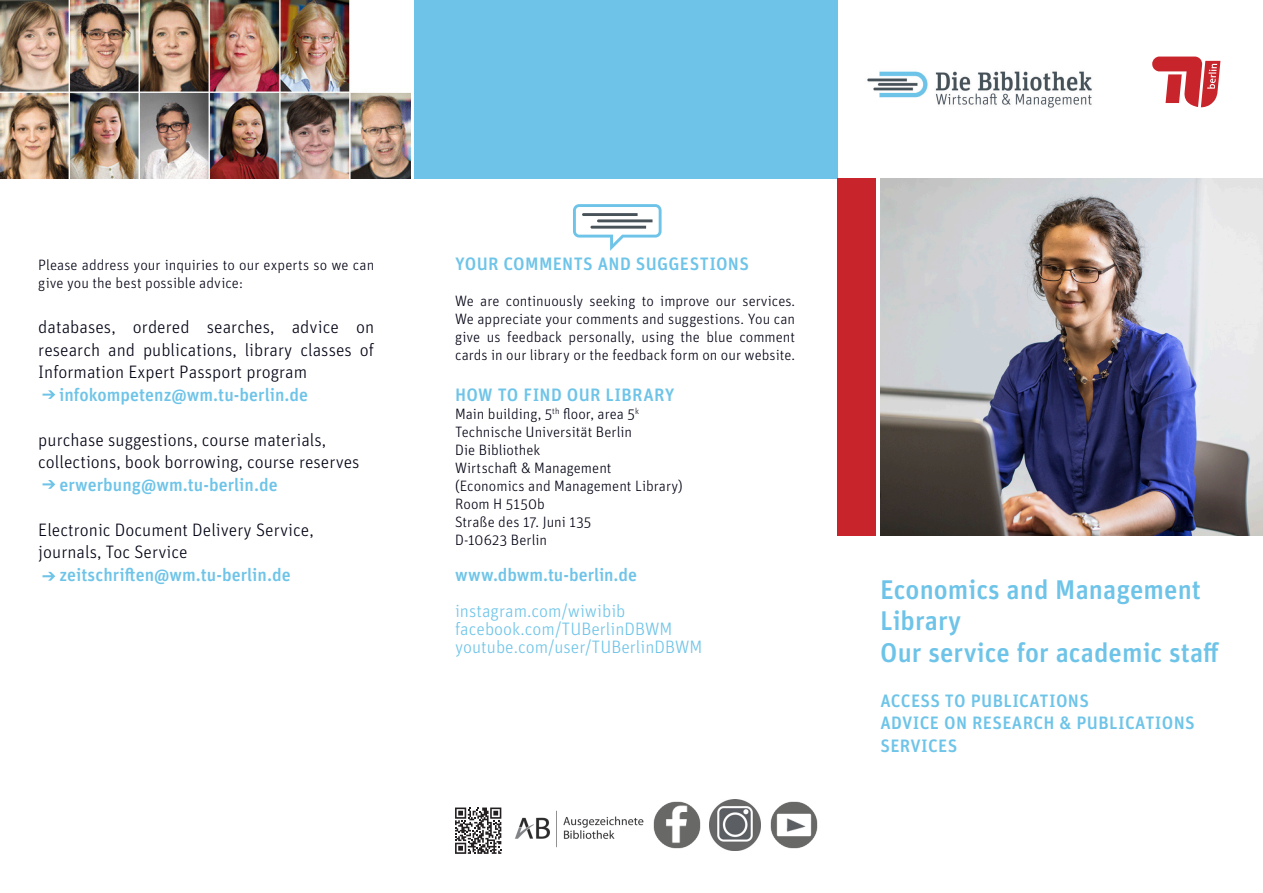
<style>
.page{position:relative;width:1263px;height:893px;background:#fff}
.page>*{position:absolute;margin:0;border:0;box-sizing:border-box;transform-origin:0 0}
.t1{font:500 27px/31.5px "Unit OT";color:#6ec4e8}
.t2{font:300 18px/22.5px "Unit OT";color:#000212;text-align:justify}
.t3{font:500 18px "Unit OT";letter-spacing:.01em;color:#6ec4e8}
.t4{font:300 18px "Unit OT";color:#6ec4e8}
.t5{font:300 15px/18px "Unit OT";letter-spacing:.005em;color:#000212}
</style>
<div class="page">
<div style="left:415px;top:0;width:423px;height:179px;background:#6ec4e8"></div>
<img style="left:880px;top:179px;width:383px;height:357px">
<div style="left:838px;top:179px;width:38px;height:357px;background:#c8242b"></div>
<svg style="left:573px;top:204px;width:88px;height:47px"></svg>
<div style="left:530px;top:245px;width:77px;height:26px;background:#fff"></div>
<img style="left:867px;top:71px;width:225px;height:37px">
<svg style="left:1152px;top:57px;width:68px;height:50px"></svg>
<svg style="left:43px;top:480px;width:12px;height:9px"></svg>
<svg style="left:43px;top:572px;width:12px;height:9px"></svg>
<svg style="left:43px;top:390px;width:12px;height:9px"></svg>
<img style="left:515px;top:810px;width:129px;height:37px">
<svg style="left:455px;top:807px;width:46px;height:47px"></svg>
<img style="left:0;top:0;width:410px;height:179px">
<img style="left:653px;top:801px;width:48px;height:48px">
<img style="left:709px;top:799px;width:51px;height:51px">
<img style="left:770px;top:801px;width:48px;height:48px">
<p class="t5" style="left:38px;top:256px;width:337px">Please address your inquiries to our experts so we can give you the best possible advice:</p>
<p class="t2" style="left:38px;top:316px;width:337px">databases, ordered searches, advice on research and publications, library classes of Information Expert Passport program</p>
<p class="t3" style="left:59px;top:383px;width:250px">infokompetenz@wm.tu-berlin.de</p>
<p class="t2" style="left:38px;top:428px;width:289px">purchase suggestions, course materials,</p>
<p class="t2" style="left:38px;top:451px;width:323px">collections, book borrowing, course reserves</p>
<p class="t3" style="left:60px;top:473px;width:220px">erwerbung@wm.tu-berlin.de</p>
<p class="t2" style="left:38px;top:518px;width:277px">Electronic Document Delivery Service,</p>
<p class="t2" style="left:38px;top:541px;width:151px">journals, Toc Service</p>
<p class="t3" style="left:60px;top:563px;width:233px">zeitschriften@wm.tu-berlin.de</p>
<p class="t3" style="left:455px;top:252px;width:295px">YOUR COMMENTS AND SUGGESTIONS</p>
<p class="t5" style="left:455px;top:292px;width:342px;text-align:justify">We are continuously seeking to improve our services.<br>We appreciate your comments and suggestions. You can give us feedback personally, using the blue comment cards in our library or the feedback form on our website.</p>
<p class="t3" style="left:455px;top:383px;width:221px">HOW TO FIND OUR LIBRARY</p>
<p class="t5" style="left:455px;top:404px;width:185px">Main building, 5<sup>th</sup> floor, area 5<sup>k</sup></p>
<p class="t5" style="left:455px;top:422px;width:178px">Technische Universität Berlin</p>
<p class="t5" style="left:455px;top:440px;width:87px">Die Bibliothek</p>
<p class="t5" style="left:455px;top:458px;width:158px">Wirtschaft &amp; Management</p>
<p class="t5" style="left:455px;top:476px;width:229px">(Economics and Management Library)</p>
<p class="t5" style="left:455px;top:494px;width:91px">Room H 5150b</p>
<p class="t5" style="left:455px;top:512px;width:138px">Straße des 17. Juni 135</p>
<p class="t5" style="left:455px;top:530px;width:93px">D-10623 Berlin</p>
<p class="t3" style="left:455px;top:563px;width:183px">www.dbwm.tu-berlin.de</p>
<p class="t4" style="left:455px;top:600px;width:172px">instagram.com/wiwibib</p>
<p class="t4" style="left:455px;top:618px;width:219px">facebook.com/TUBerlinDBWM</p>
<p class="t4" style="left:455px;top:636px;width:249px">youtube.com/user/TUBerlinDBWM</p>
<p class="t1" style="left:880px;top:573px;width:322px">Economics and Management<br>Library</p>
<p class="t1" style="left:880px;top:636px;width:341px">Our service for academic staff</p>
<p class="t3" style="left:880px;top:689px;width:210px">ACCESS TO PUBLICATIONS</p>
<p class="t3" style="left:880px;top:711px;width:316px">ADVICE ON RESEARCH &amp; PUBLICATIONS</p>
<p class="t3" style="left:880px;top:734px;width:79px">SERVICES</p>
</div>
